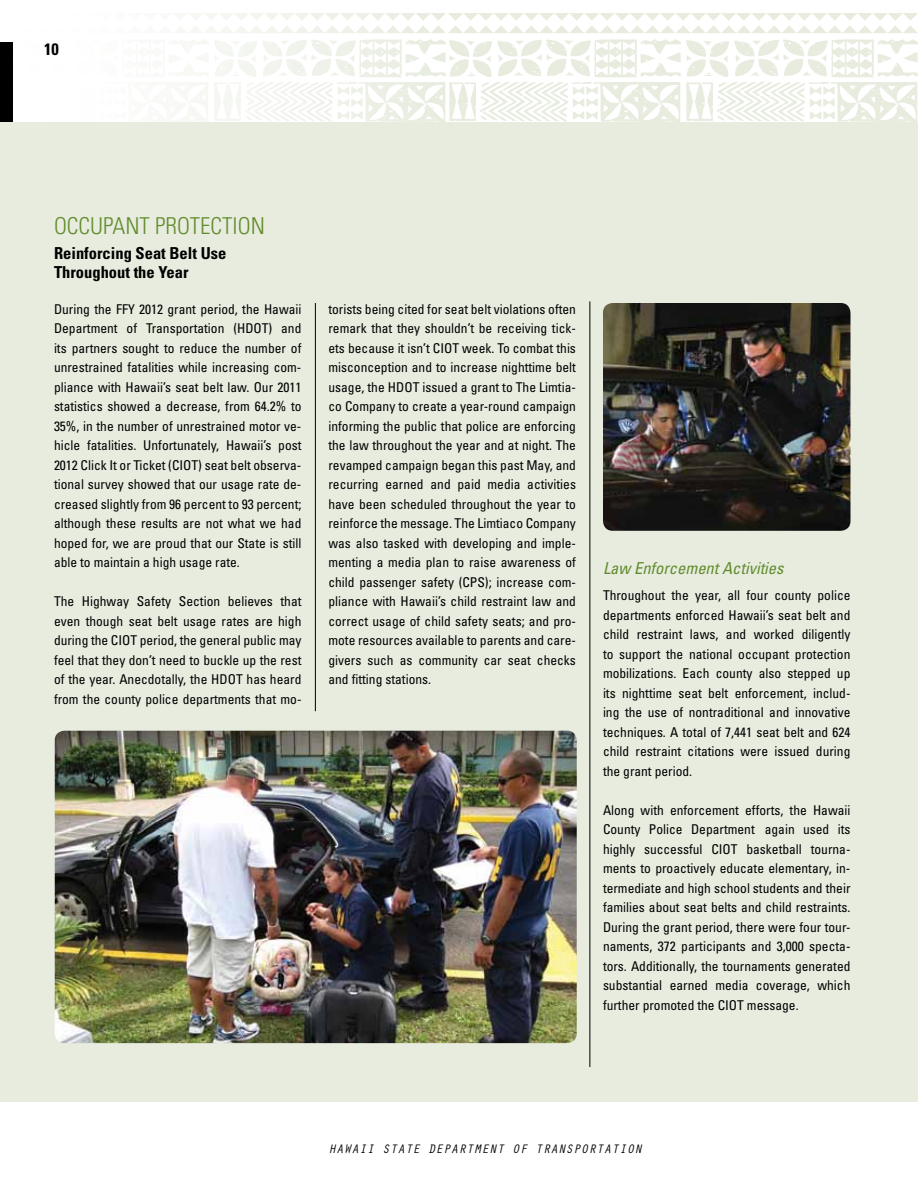
<style>
.page{position:relative;width:918px;height:1188px;background:#fff}
.page>*{position:absolute;margin:0;border:0;box-sizing:border-box;transform-origin:0 0}
.t1{font:300 condensed 23.25px "Univers";color:#628c2d}
.t2{font:700 condensed 16.5px/19.5px "Univers";color:#000}
.t3{font:italic condensed 16.5px "Univers";color:#628c2d}
.t4{font:condensed 13.5px/19.5px "Univers";color:#000;text-align:justify}
.t5{font:italic 12.75px "Orator Std";color:#000}
</style>
<div class="page">
<div style="left:0;top:122px;width:918px;height:980px;background:#e7ecdf"></div>
<svg style="left:189px;top:13px;width:729px;height:109px"></svg>
<hr style="left:590px;top:301px;width:1px;height:766px;background:#000">
<hr style="left:315px;top:303px;width:1px;height:408px;background:#000">
<div style="left:0;top:42px;width:13px;height:80px;background:#000"></div>
<img style="left:55px;top:731px;width:522px;height:312px">
<img style="left:603px;top:303px;width:247px;height:228px">
<p class="t2" style="left:44px;top:39px;width:16px">10</p>
<h1 class="t1" style="left:54px;top:212px;width:212px">OCCUPANT PROTECTION</h1>
<p class="t2" style="left:54px;top:243px;width:174px">Reinforcing Seat Belt Use<br>Throughout the Year</p>
<p class="t4" style="left:54px;top:299px;width:249px">During the FFY 2012 grant period, the Hawaii Department of Transportation (HDOT) and its partners sought to reduce the number of unrestrained fatalities while increasing com&shy;pliance with Hawaii’s seat belt law. Our 2011 statistics showed a decrease, from 64.2% to 35%, in the number of unrestrained motor ve&shy;hicle fatalities. Unfortunately, Hawaii’s post 2012 Click It or Ticket (CIOT) seat belt observa&shy;tional survey showed that our usage rate de&shy;creased slightly from 96 percent to 93 percent; although these results are not what we had hoped for, we are proud that our State is still able to maintain a high usage rate.</p>
<p class="t4" style="left:54px;top:592px;width:249px">The Highway Safety Section believes that even though seat belt usage rates are high during the CIOT period, the general public may feel that they don’t need to buckle up the rest of the year. Anecdotally, the HDOT has heard from the county police departments that mo-</p>
<p class="t4" style="left:328px;top:299px;width:249px">torists being cited for seat belt violations often remark that they shouldn’t be receiving tick&shy;ets because it isn’t CIOT week. To combat this misconception and to increase nighttime belt usage, the HDOT issued a grant to The Limtia&shy;co Company to create a year-round campaign informing the public that police are enforcing the law throughout the year and at night. The revamped campaign began this past May, and recurring earned and paid media activities have been scheduled throughout the year to reinforce the message. The Limtiaco Company was also tasked with developing and imple&shy;menting a media plan to raise awareness of child passenger safety (CPS); increase com&shy;pliance with Hawaii’s child restraint law and correct usage of child safety seats; and pro&shy;mote resources available to parents and care&shy;givers such as community car seat checks and fitting stations.</p>
<p class="t3" style="left:603px;top:558px;width:182px">Law Enforcement Activities</p>
<p class="t4" style="left:603px;top:586px;width:249px">Throughout the year, all four county police departments enforced Hawaii’s seat belt and child restraint laws, and worked diligently to support the national occupant protection mobilizations. Each county also stepped up its nighttime seat belt enforcement, includ&shy;ing the use of nontraditional and innovative techniques. A total of 7,441 seat belt and 624 child restraint citations were issued during the grant period.</p>
<p class="t4" style="left:603px;top:800px;width:249px">Along with enforcement efforts, the Hawaii County Police Department again used its highly successful CIOT basketball tourna&shy;ments to proactively educate elementary, in&shy;termediate and high school students and their families about seat belts and child restraints.<br>During the grant period, there were four tour&shy;naments, 372 participants and 3,000 specta&shy;tors. Additionally, the tournaments generated substantial earned media coverage, which further promoted the CIOT message.</p>
<p class="t5" style="left:328px;top:1139px;width:315px">HAWAII STATE DEPARTMENT OF TRANSPORTATION</p>
</div>
